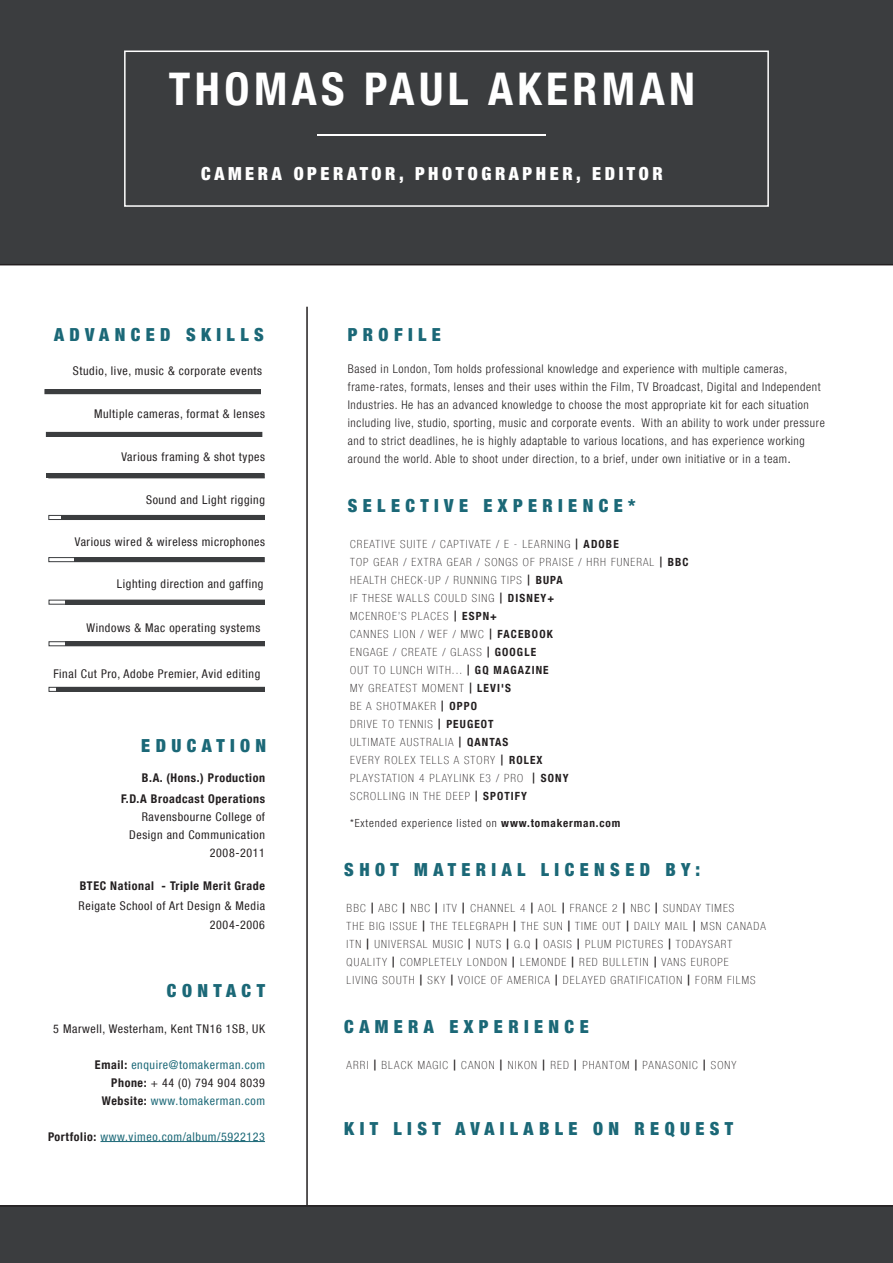
<style>
.page{position:relative;width:893px;height:1263px;background:#fff}
.page>*{position:absolute;margin:0;border:0;box-sizing:border-box;transform-origin:0 0}
.t1{font:700 condensed 45px "Helvetica Neue LT Com";letter-spacing:.1em;color:#fff}
.t2{font:900 condensed 18px "Helvetica Neue LT Com";letter-spacing:.3em;color:#1b6877}
.t3{font:900 condensed 18px "Helvetica Neue LT Com";letter-spacing:.2em;color:#fff}
.t4{font:300 condensed 12px/18px "Helvetica Neue LT Com";letter-spacing:.05em;color:#231f20}
.t5{font:condensed 12px/18px "Helvetica Neue LT Com";letter-spacing:.05em;color:#231f20;text-align:right}
.t6{font:condensed 12px/18px "Helvetica Neue LT Com";letter-spacing:.05em;color:#1b6877;text-align:right}
.t7{font:700 condensed 12px/20.5px "Helvetica Neue LT Com";letter-spacing:.05em;color:#231f20;text-align:right}
.t8{font:100 condensed 11.25px/18px "Helvetica Neue LT Com";letter-spacing:.1em;color:#231f20}
.t9{font:300 condensed 11.25px "Helvetica Neue LT Com";letter-spacing:.075em;color:#231f20}
.t10{font:100 condensed 11.25px "Helvetica Neue LT Std";letter-spacing:.1em;color:#231f20}
.s1{font-weight:700;color:#231f20}
.s2{color:#231f20}
.s3{font-weight:400}
.s4{font-family:"Raleway";font-weight:600;font-stretch:normal;font-size:12px}
.s5{font-weight:700}
.s6{font-family:"Helvetica Neue LT Com";font-weight:700}
</style>
<div class="page">
<div style="left:0;top:0;width:893px;height:265px;background:#3b3d3f"></div>
<hr style="left:317px;top:134px;width:229px;height:2px;background:#fff">
<hr style="left:306px;top:307px;width:2px;height:928px;background:#231f20">
<div style="left:0;top:1205px;width:893px;height:58px;background:#3b3d3f"></div>
<hr style="left:100px;top:1141px;width:165px;height:1px;background:#1b6877">
<div style="left:46px;top:432px;width:216px;height:5px;background:#3b3d3f"></div>
<div style="left:45px;top:389px;width:216px;height:5px;background:#3b3d3f"></div>
<hr style="left:47px;top:474px;width:217px;height:4px;background:#3b3d3f">
<svg style="left:49px;top:515px;width:12px;height:5px"></svg>
<div style="left:61px;top:515px;width:203px;height:5px;background:#3b3d3f"></div>
<svg style="left:49px;top:557px;width:25px;height:5px"></svg>
<div style="left:74px;top:557px;width:190px;height:5px;background:#3b3d3f"></div>
<svg style="left:49px;top:600px;width:216px;height:4px"></svg>
<hr style="left:65px;top:600px;width:199px;height:4px;background:#3b3d3f">
<svg style="left:49px;top:641px;width:216px;height:5px"></svg>
<div style="left:65px;top:641px;width:199px;height:5px;background:#3b3d3f"></div>
<svg style="left:49px;top:687px;width:216px;height:5px"></svg>
<div style="left:56px;top:687px;width:208px;height:5px;background:#3b3d3f"></div>
<div style="left:124px;top:51px;width:645px;height:156px;border:2px solid #fff"></div>
<h1 class="t1" style="left:169px;top:62px;width:528px">THOMAS PAUL AKERMAN</h1>
<h2 class="t3" style="left:201px;top:162px;width:463px">CAMERA OPERATOR, PHOTOGRAPHER, EDITOR</h2>
<h2 class="t2" style="left:54px;top:324px;width:211px">ADVANCED SKILLS</h2>
<p class="t5" style="left:73px;top:362px;width:191px">Studio, live, music &amp; corporate events</p>
<p class="t5" style="left:94px;top:405px;width:173px">Multiple cameras, format &amp; lenses</p>
<p class="t5" style="left:121px;top:448px;width:145px">Various framing &amp; shot types</p>
<p class="t5" style="left:146px;top:490px;width:120px">Sound and Light rigging</p>
<p class="t5" style="left:75px;top:533px;width:192px">Various wired &amp; wireless microphones</p>
<p class="t5" style="left:117px;top:575px;width:148px">Lighting direction and gaffing</p>
<p class="t5" style="left:86px;top:619px;width:175px">Windows &amp; Mac operating systems</p>
<p class="t5" style="left:54px;top:664px;width:208px">Final Cut Pro, Adobe Premier, Avid editing</p>
<h2 class="t2" style="left:141px;top:735px;width:126px">EDUCATION</h2>
<p class="t7" style="left:121px;top:768px;width:145px">B.A. (Hons.) Production<br>F.D.A Broadcast Operations</p>
<p class="t5" style="left:129px;top:808px;width:137px">Ravensbourne College of<br>Design and Communication<br>2008-2011</p>
<p class="t7" style="left:80px;top:875px;width:187px">BTEC National - Triple Merit Grade</p>
<p class="t5" style="left:79px;top:897px;width:188px;line-height:18.6px">Reigate School of Art Design &amp; Media<br>2004-2006</p>
<h2 class="t2" style="left:167px;top:980px;width:100px">CONTACT</h2>
<p class="t5" style="left:53px;top:1019px;width:213px">5 Marwell, Westerham, Kent TN16 1SB, UK</p>
<p class="t6" style="left:95px;top:1055px;width:172px"><span class="s1">Email:</span> enquire@tomakerman.com<br><span class="s1">Phone:</span> <span class="s2">+ 44 (0) 794 904 8039<br></span><span class="s1">Website:</span> www.tomakerman.com</p>
<p class="t6" style="left:48px;top:1127px;width:218px"><span class="s1">Portfolio:</span> www.vimeo.com/album/5922123</p>
<h2 class="t2" style="left:348px;top:323px;width:95px">PROFILE</h2>
<p class="t4" style="left:348px;top:359px;width:478px">Based in London, Tom holds professional knowledge and experience with multiple cameras, frame-rates, formats, lenses and their uses within the Film, TV Broadcast, Digital and Independent Industries. He has an advanced knowledge to choose the most appropriate kit for each situation including live, studio, sporting, music and corporate events. With an ability to work under pressure and to strict deadlines, he is highly adaptable to various locations, and has experience working around the world. Able to shoot under direction, to a brief, under own initiative or in a team<span class="s3">.</span></p>
<h2 class="t2" style="left:348px;top:494px;width:289px">SELECTIVE EXPERIENCE*</h2>
<p class="t8" style="left:350px;top:535px;width:340px">CREATIVE SUITE / CAPTIVATE / E - LEARNING <span class="s4">|</span> <span class="s5">ADOBE<br></span>TOP GEAR / EXTRA GEAR / SONGS OF PRAISE / HRH FUNERAL <span class="s4">|</span> <span class="s5">BBC<br></span>HEALTH CHECK-UP / RUNNING TIPS <span class="s4">|</span> <span class="s5">BUPA</span></p>
<p class="t10" style="left:350px;top:592px;width:206px">IF THESE WALLS COULD SING <span class="s4">|</span> <span class="s6">DISNEY+</span></p>
<p class="t8" style="left:350px;top:607px;width:220px">MCENROE’S PLACES <span class="s4">|</span> <span class="s5">ESPN+<br></span>CANNES LION / WEF / MWC <span class="s4">|</span> <span class="s5">FACEBOOK<br></span>ENGAGE / CREATE / GLASS <span class="s4">|</span> <span class="s5">GOOGLE<br></span>OUT TO LUNCH WITH... <span class="s4">|</span> <span class="s5">GQ MAGAZINE<br></span>MY GREATEST MOMENT <span class="s4">|</span> <span class="s5">LEVI'S<br></span>BE A SHOTMAKER <span class="s4">|</span> <span class="s5">OPPO<br></span>DRIVE TO TENNIS <span class="s4">|</span> <span class="s5">PEUGEOT<br></span>ULTIMATE AUSTRALIA <span class="s4">|</span> <span class="s5">QANTAS<br></span>EVERY ROLEX TELLS A STORY <span class="s4">|</span> <span class="s5">ROLEX<br></span>PLAYSTATION 4 PLAYLINK E3 / PRO <span class="s4">|</span> <span class="s5">SONY<br></span>SCROLLING IN THE DEEP <span class="s4">|</span> <span class="s5">SPOTIFY</span></p>
<p class="t9" style="left:350px;top:816px;width:272px">*Extended experience listed on <span class="s5">www.tomakerman.com</span></p>
<h2 class="t2" style="left:344px;top:859px;width:357px">SHOT MATERIAL LICENSED BY:</h2>
<p class="t8" style="left:347px;top:899px;width:421px">BBC <span class="s4">|</span> ABC <span class="s4">|</span> NBC <span class="s4">|</span> ITV <span class="s4">|</span> CHANNEL 4 <span class="s4">|</span> AOL <span class="s4">|</span> FRANCE 2 <span class="s4">|</span> NBC <span class="s4">|</span> SUNDAY TIMES<br>THE BIG ISSUE <span class="s4">|</span> THE TELEGRAPH <span class="s4">|</span> THE SUN <span class="s4">|</span> TIME OUT <span class="s4">|</span> DAILY MAIL <span class="s4">|</span> MSN CANADA ITN <span class="s4">|</span> UNIVERSAL MUSIC <span class="s4">|</span> NUTS <span class="s4">|</span> G.Q <span class="s4">|</span> OASIS <span class="s4">|</span> PLUM PICTURES <span class="s4">|</span> TODAYSART QUALITY <span class="s4">|</span> COMPLETELY LONDON <span class="s4">|</span> LEMONDE <span class="s4">|</span> RED BULLETIN <span class="s4">|</span> VANS EUROPE<br>LIVING SOUTH <span class="s4">|</span> SKY <span class="s4">|</span> VOICE OF AMERICA <span class="s4">|</span> DELAYED GRATIFICATION <span class="s4">|</span> FORM FILMS</p>
<h2 class="t2" style="left:344px;top:1015px;width:246px">CAMERA EXPERIENCE</h2>
<p class="t8" style="left:347px;top:1056px;width:391px">ARRI <span class="s4">|</span> BLACK MAGIC <span class="s4">|</span> CANON <span class="s4">|</span> NIKON <span class="s4">|</span> RED <span class="s4">|</span> PHANTOM <span class="s4">|</span> PANASONIC <span class="s4">|</span> SONY</p>
<h2 class="t2" style="left:344px;top:1118px;width:390px">KIT LIST AVAILABLE ON REQUEST</h2>
</div>
